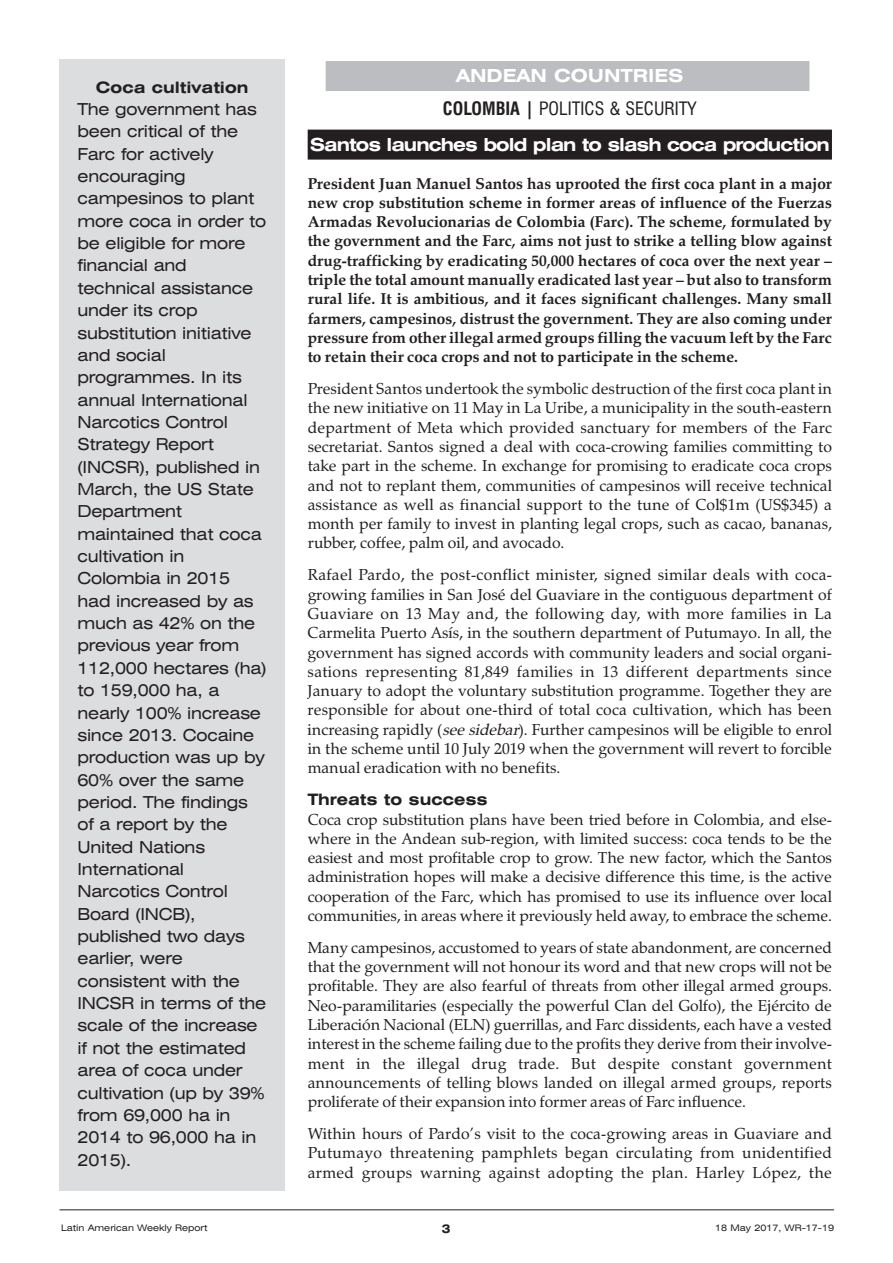
<style>
.page{position:relative;width:893px;height:1263px;background:#fff}
.page>*{position:absolute;margin:0;border:0;box-sizing:border-box;transform-origin:0 0}
.t1{font:700 expanded 18px "Swiss 721 BT";letter-spacing:-.05em;color:#fff}
.t2{font:condensed 18px/32.8px "Swiss 721 BT";color:#231f20;text-align:center}
.t3{font:expanded 16.5px/22.4px "Swiss 721 BT";letter-spacing:-.015em;color:#231f20}
.t4{font:15.75px/19.4px "Zapf Calligraphic 801 BT";color:#231f20;text-align:justify}
.t5{font:700 15.75px/19.4px "Zapf Calligraphic 801 BT";color:#231f20;text-align:justify}
.t6{font:700 expanded 15.75px "Swiss 721 BT";color:#231f20}
.t7{font:700 expanded 12px "Swiss 721 BT";color:#231f20}
.t8{font:expanded 9px "Swiss 721 BT";color:#231f20}
.s1{font-weight:700;font-stretch:expanded;color:#fff}
.s2{font-weight:700}
.s3{font-style:italic}
</style>
<div class="page">
<div style="left:326px;top:61px;width:483px;height:30px;background:#bcbdc0"></div>
<div style="left:308px;top:130px;width:524px;height:30px;background:#231f20"></div>
<div style="left:60px;top:60px;width:225px;height:1131px;background:#dcdddf"></div>
<hr style="left:60px;top:1209px;width:774px;height:1px;background:#231f20">
<p class="t6" style="left:96px;top:78px;width:154px">Coca cultivation</p>
<p class="t3" style="left:78px;top:98px;width:191px">The government has been critical of the<br>Farc for actively encouraging campesinos to plant more coca in order to be eligible for more financial and technical assistance under its crop substitution initiative and social programmes. In its annual International<br>Narcotics Control<br>Strategy Report (INCSR), published in<br>March, the US State<br>Department maintained that coca cultivation in<br>Colombia in 2015 had increased by as much as 42% on the previous year from<br>112,000 hectares (ha) to 159,000 ha, a nearly 100% increase since 2013. Cocaine production was up by<br>60% over the same period. The findings of a report by the<br>United Nations<br>International<br>Narcotics Control<br>Board (INCB), published two days earlier, were consistent with the<br>INCSR in terms of the scale of the increase if not the estimated area of coca under cultivation (up by 39% from 69,000 ha in<br>2014 to 96,000 ha in<br>2015).</p>
<p class="t2" style="left:443px;top:59px;width:255px"><span class="s1">ANDEAN COUNTRIES<br></span><span class="s2">COLOMBIA |</span> POLITICS &amp; SECURITY</p>
<p class="t1" style="left:310px;top:134px;width:522px">Santos launches bold plan to slash coca production</p>
<p class="t5" style="left:308px;top:173px;width:526px">President Juan Manuel Santos has uprooted the first coca plant in a major new crop substitution scheme in former areas of influence of the Fuerzas Armadas Revolucionarias de Colombia (Farc). The scheme, formulated by the government and the Farc, aims not just to strike a telling blow against drug-trafficking by eradicating 50,000 hectares of coca over the next year – triple the total amount manually eradicated last year – but also to transform rural life. It is ambitious, and it faces significant challenges. Many small farmers, campesinos, distrust the government. They are also coming under pressure from other illegal armed groups filling the vacuum left by the Farc to retain their coca crops and not to participate in the scheme.</p>
<p class="t4" style="left:308px;top:379px;width:526px">President Santos undertook the symbolic destruction of the first coca plant in the new initiative on 11 May in La Uribe, a municipality in the south-eastern department of Meta which provided sanctuary for members of the Farc secretariat. Santos signed a deal with coca-crowing families committing to take part in the scheme. In exchange for promising to eradicate coca crops and not to replant them, communities of campesinos will receive technical assistance as well as financial support to the tune of Col$1m (US$345) a month per family to invest in planting legal crops, such as cacao, bananas, rubber, coffee, palm oil, and avocado.</p>
<p class="t4" style="left:308px;top:565px;width:526px">Rafael Pardo, the post-conflict minister, signed similar deals with coca&shy;growing families in San José del Guaviare in the contiguous department of Guaviare on 13 May and, the following day, with more families in La Carmelita Puerto Asís, in the southern department of Putumayo. In all, the government has signed accords with community leaders and social organi&shy;sations representing 81,849 families in 13 different departments since January to adopt the voluntary substitution programme. Together they are responsible for about one-third of total coca cultivation, which has been increasing rapidly (<span class="s3">seesidebar</span>). Further campesinos will be eligible to enrol in the scheme until 10 July 2019 when the government will revert to forcible manual eradication with no benefits.</p>
<p class="t6" style="left:308px;top:790px;width:182px">Threats to success</p>
<p class="t4" style="left:308px;top:809px;width:526px">Coca crop substitution plans have been tried before in Colombia, and else&shy;where in the Andean sub-region, with limited success: coca tends to be the easiest and most profitable crop to grow. The new factor, which the Santos administration hopes will make a decisive difference this time, is the active cooperation of the Farc, which has promised to use its influence over local communities, in areas where it previously held away, to embrace the scheme.</p>
<p class="t4" style="left:308px;top:938px;width:526px">Many campesinos, accustomed to years of state abandonment, are concerned that the government will not honour its word and that new crops will not be profitable. They are also fearful of threats from other illegal armed groups.<br>Neo-paramilitaries (especially the powerful Clan del Golfo), the Ejército de Liberación Nacional (ELN) guerrillas, and Farc dissidents, each have a vested interest in the scheme failing due to the profits they derive from their involve&shy;ment in the illegal drug trade. But despite constant government announcements of telling blows landed on illegal armed groups, reports proliferate of their expansion into former areas of Farc influence.</p>
<p class="t4" style="left:308px;top:1124px;width:526px">Within hours of Pardo’s visit to the coca-growing areas in Guaviare and Putumayo threatening pamphlets began circulating from unidentified armed groups warning against adopting the plan. Harley López, the</p>
<p class="t8" style="left:61px;top:1223px;width:148px">Latin American Weekly Report</p>
<p class="t7" style="left:442px;top:1221px;width:10px">3</p>
<p class="t8" style="left:715px;top:1223px;width:120px">18 May 2017, WR-17-19</p>
</div>
